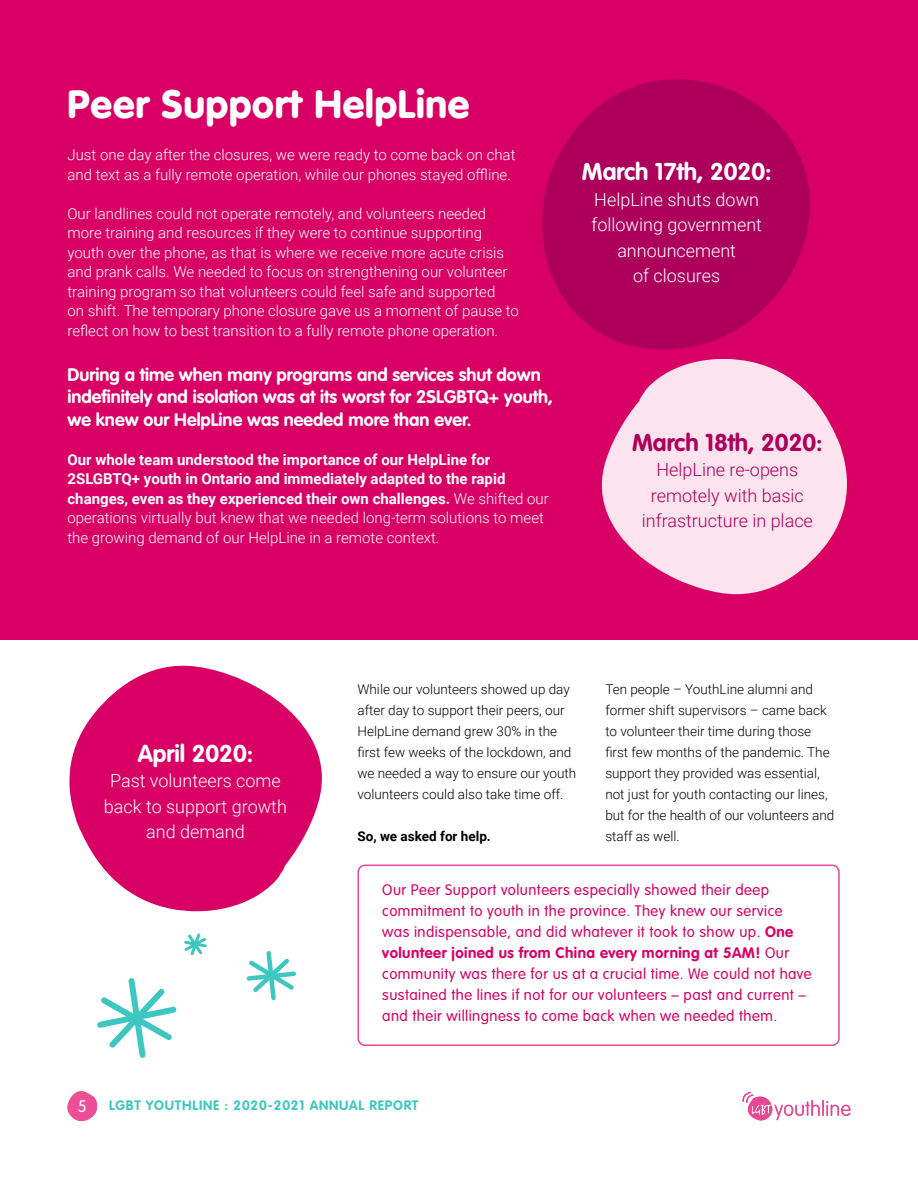
<style>
.page{position:relative;width:918px;height:1188px;background:#fff}
.page>*{position:absolute;margin:0;border:0;box-sizing:border-box;transform-origin:0 0}
.t1{font:900 39px "VAG Rounded Std";letter-spacing:.02em;color:#fff}
.t2{font:700 24px "VAG Rounded Std";color:#fff}
.t3{font:700 24px "VAG Rounded Std";color:#ad005c}
.t4{font:700 18px/22.5px "VAG Rounded Std";color:#fff}
.t5{font:300 18px/25.5px "Roboto";color:#fff;text-align:center}
.t6{font:300 18px/25.5px "Roboto";color:#ad005c;text-align:center}
.t7{font:300 16.5px "VAG Rounded Std";color:#fff}
.t8{font:300 15px/19.5px "Roboto";color:#fff}
.t9{font:300 15px/21px "VAG Rounded Std";letter-spacing:.03em;color:#d90065}
.t10{font:700 15px/19.5px "Roboto";color:#fff}
.t11{font:300 13.5px/21px "Roboto";color:#000}
.t12{font:700 13.5px "VAG Rounded Std";letter-spacing:.06em;color:#3ec7c0}
.t13{font:700 13.5px "Roboto";color:#000}
.s1{font-weight:300}
.s2{font-weight:700}
</style>
<div class="page">
<div style="left:0;top:0;width:918px;height:639px;background:#d90065"></div>
<svg style="left:742px;top:1092px;width:108px;height:29px"></svg>
<svg style="left:67px;top:1091px;width:31px;height:30px"></svg>
<div style="left:357px;top:865px;width:483px;height:181px;border:2px solid #e84796;border-radius:7px"></div>
<svg style="left:97px;top:978px;width:80px;height:80px"></svg>
<svg style="left:246px;top:951px;width:50px;height:50px"></svg>
<svg style="left:184px;top:933px;width:23px;height:23px"></svg>
<svg style="left:601px;top:360px;width:246px;height:235px;fill:#fce3ee"></svg>
<svg style="left:69px;top:665px;width:253px;height:247px;fill:#d90065"></svg>
<svg style="left:542px;top:79px;width:268px;height:281px;fill:#ad005c"></svg>
<h1 class="t1" style="left:68px;top:81px;width:404px">Peer Support HelpLine</h1>
<p class="t8" style="left:68px;top:145px;width:449px">Just one day after the closures, we were ready to come back on chat and text as a fully remote operation, while our phones stayed offline.</p>
<p class="t8" style="left:68px;top:203px;width:453px">Our landlines could not operate remotely, and volunteers needed more training and resources if they were to continue supporting youth over the phone, as that is where we receive more acute crisis and prank calls. We needed to focus on strengthening our volunteer training program so that volunteers could feel safe and supported<br>on shift. The temporary phone closure gave us a moment of pause to reflect on how to best transition to a fully remote phone operation.</p>
<p class="t4" style="left:68px;top:364px;width:487px">During a time when many programs and services shut down indefinitely and isolation was at its worst for 2SLGBTQ+ youth, we knew our HelpLine was needed more than ever.</p>
<p class="t10" style="left:68px;top:449px;width:483px">Our whole team understood the importance of our HelpLine for 2SLGBTQ+ youth in Ontario and immediately adapted to the rapid changes, even as they experienced their own challenges. <span class="s1">We shifted our operations virtually but knew that we needed long-term solutions to meet the growing demand of our HelpLine in a remote context.</span></p>
<p class="t2" style="left:582px;top:158px;width:191px">March 17th, 2020:</p>
<p class="t5" style="left:594px;top:186px;width:166px">HelpLine shuts down</p>
<p class="t5" style="left:591px;top:211px;width:172px">following government announcement</p>
<p class="t5" style="left:633px;top:262px;width:89px">of closures</p>
<p class="t3" style="left:632px;top:428px;width:192px">March 18th, 2020:</p>
<p class="t6" style="left:642px;top:456px;width:173px">HelpLine re-opens remotely with basic infrastructure in place</p>
<p class="t2" style="left:138px;top:739px;width:117px">April 2020:</p>
<p class="t5" style="left:104px;top:767px;width:185px">Past volunteers come back to support growth and demand</p>
<p class="t11" style="left:357px;top:678px;width:220px">While our volunteers showed up day after day to support their peers, our HelpLine demand grew 30% in the first few weeks of the lockdown, and we needed a way to ensure our youth volunteers could also take time off.</p>
<p class="t13" style="left:357px;top:827px;width:135px">So, we asked for help.</p>
<p class="t11" style="left:605px;top:678px;width:231px">Ten people – YouthLine alumni and former shift supervisors – came back to volunteer their time during those first few months of the pandemic. The support they provided was essential, not just for youth contacting our lines, but for the health of our volunteers and staff as well.</p>
<p class="t9" style="left:382px;top:880px;width:431px">Our Peer Support volunteers especially showed their deep commitment to youth in the province. They knew our service was indispensable, and did whatever it took to show up. <span class="s2">One volunteer joined us from China every morning at 5AM!</span> Our community was there for us at a crucial time. We could not have sustained the lines if not for our volunteers – past and current – and their willingness to come back when we needed them.</p>
<p class="t7" style="left:78px;top:1097px;width:10px">5</p>
<p class="t12" style="left:109px;top:1098px;width:311px">LGBT YOUTHLINE : 2020-2021 ANNUAL REPORT</p>
</div>
